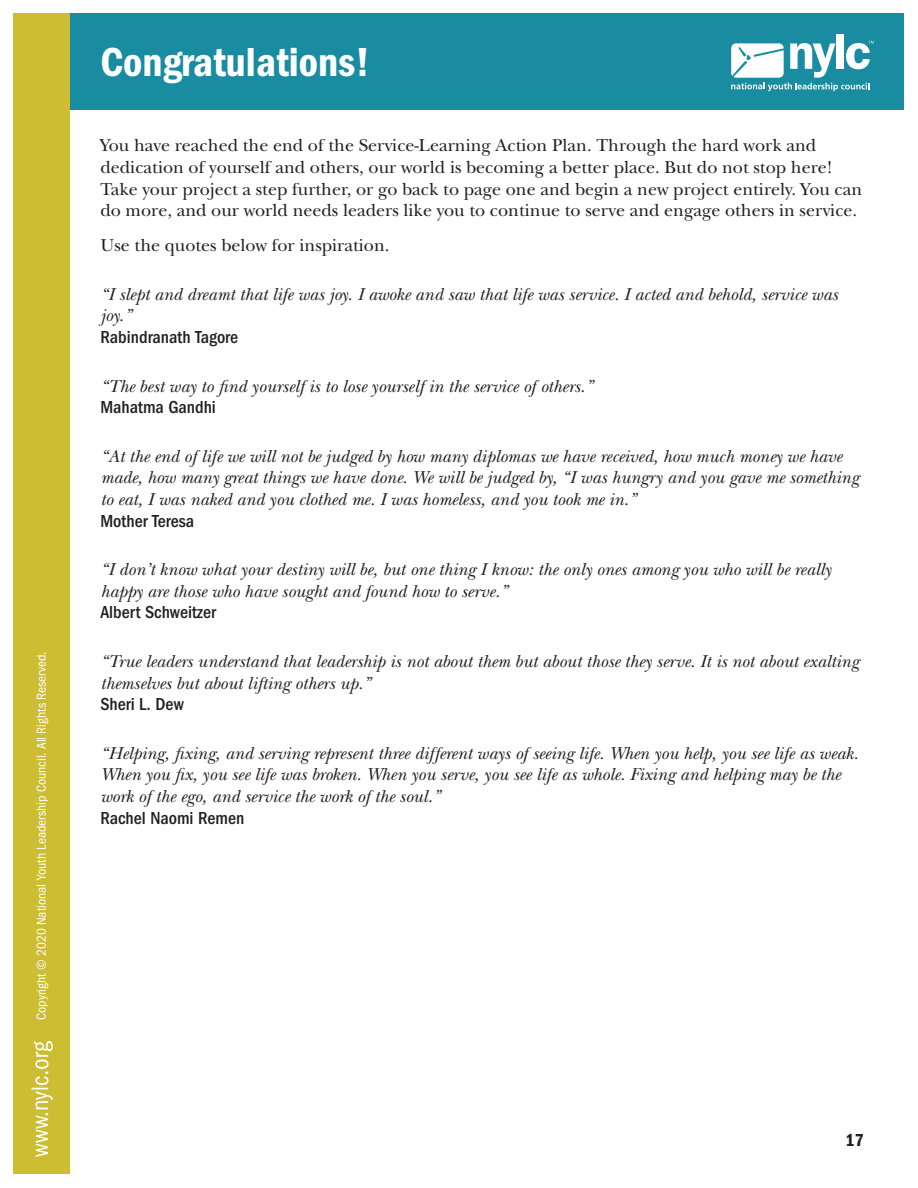
<style>
.page{position:relative;width:918px;height:1188px;background:#fff}
.page>*{position:absolute;margin:0;border:0;box-sizing:border-box;transform-origin:0 0}
.t1{font:42px "ITC Franklin Gothic Std Dm Cd";color:#fff}
.t2{font:italic 18px/21.6px "New Baskerville Std";color:#231f20}
.t3{font:18px/21.6px "New Baskerville Std";color:#231f20}
.t4{font:500 condensed 18px "ITC Franklin Gothic Std";color:#231f20}
.t5{font:18px "ITC Franklin Gothic Std Dm Cd";color:#231f20}
.t6{font:condensed 13.5px "ITC Franklin Gothic Std";color:#fff}
</style>
<div class="page">
<div style="left:14px;top:14px;width:890px;height:96px;background:#198ca1"></div>
<div style="left:836px;top:35px;width:8px;height:34px;background:#fff"></div>
<svg style="left:731px;top:41px;width:143px;height:50px"></svg>
<div style="left:14px;top:14px;width:56px;height:1160px;background:#ccbd32"></div>
<svg style="left:31px;top:1041px;width:22px;height:116px"></svg>
<p class="t6" style="left:34px;top:1020px;width:370px;rotate:-90deg">Copyright © 2020 National Youth Leadership Council. All Rights Reserved.</p>
<h1 class="t1" style="left:100px;top:38px;width:271px">Congratulations!</h1>
<p class="t3" style="left:100px;top:135px;width:763px">You have reached the end of the Service-Learning Action Plan. Through the hard work and dedication of yourself and others, our world is becoming a better place. But do not stop here!<br>Take your project a step further, or go back to page one and begin a new project entirely. You can do more, and our world needs leaders like you to continue to serve and engage others in service.</p>
<p class="t3" style="left:100px;top:235px;width:291px">Use the quotes below for inspiration.</p>
<p class="t2" style="left:100px;top:283px;width:739px">“I slept and dreamt that life was joy. I awoke and saw that life was service. I acted and behold, service was joy.”</p>
<p class="t4" style="left:100px;top:327px;width:139px">Rabindranath Tagore</p>
<p class="t2" style="left:100px;top:375px;width:494px">“The best way to find yourself is to lose yourself in the service of others.”</p>
<p class="t4" style="left:100px;top:397px;width:117px">Mahatma Gandhi</p>
<p class="t2" style="left:100px;top:445px;width:760px">“At the end of life we will not be judged by how many diplomas we have received, how much money we have made, how many great things we have done. We will be judged by, “I was hungry and you gave me something to eat, I was naked and you clothed me. I was homeless, and you took me in.”</p>
<p class="t4" style="left:100px;top:511px;width:95px">Mother Teresa</p>
<p class="t2" style="left:100px;top:559px;width:732px">“I don’t know what your destiny will be, but one thing I know: the only ones among you who will be really happy are those who have sought and found how to serve.”</p>
<p class="t4" style="left:100px;top:602px;width:117px">Albert Schweitzer</p>
<p class="t2" style="left:100px;top:651px;width:760px">“True leaders understand that leadership is not about them but about those they serve. It is not about exalting themselves but about lifting others up.”</p>
<p class="t4" style="left:100px;top:694px;width:85px">Sheri L. Dew</p>
<p class="t2" style="left:100px;top:742px;width:760px">“Helping, fixing, and serving represent three different ways of seeing life. When you help, you see life as weak.<br>When you fix, you see life was broken. When you serve, you see life as whole. Fixing and helping may be the work of the ego, and service the work of the soul.”</p>
<p class="t4" style="left:100px;top:808px;width:145px">Rachel Naomi Remen</p>
<p class="t5" style="left:846px;top:1129px;width:20px">17</p>
</div>
